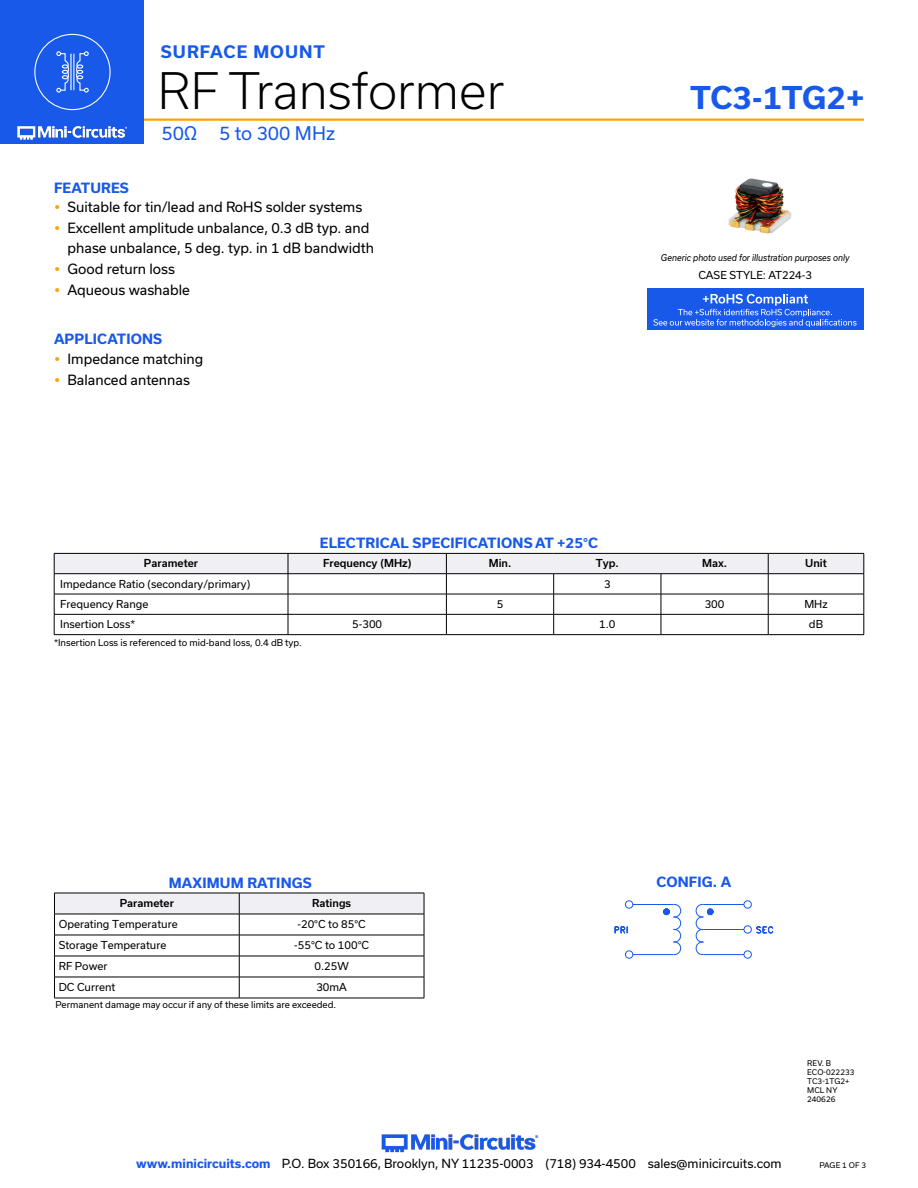
<style>
.page{position:relative;width:918px;height:1188px;background:#fff}
.page>*{position:absolute;margin:0;border:0;box-sizing:border-box;transform-origin:0 0}
.t1{font:300 48px "Usual";color:#000}
.t2{font:700 30px "Usual";color:#1859ea}
.t3{font:18px "Usual";color:#1859ea}
.t4{font:700 16.5px "Usual";letter-spacing:.065em;color:#1859ea}
.t5{font:13.5px/19.5px "Usual";color:#000}
.Blue_Headers{font:700 13.5px "Usual";letter-spacing:.015em;color:#1859ea}
.t6{font:12px "Usual";color:#000}
.Table_Body_Left_Justified{font:10.5px "Usual";color:#000}
.Table_Header_Center{font:500 10.5px "Usual";color:#000}
.Table_Body_Center{font:10.5px "Usual";color:#000}
.Case_style_text{font:10.5px "Usual";color:#000}
.Notes{font:9px "Usual";color:#000}
.Generic_photo_text{font:italic 9px "Usual";color:#000;scale:.9 1}
.Revision{font:7.5px "Usual";color:#000}
.s1{font-weight:700;color:#1859ea}
</style>
<div class="page">
<hr style="left:131px;top:118px;width:733px;height:3px;background:#ffa300">
<div style="left:0;top:0;width:144px;height:144px;background:#1859ea"></div>
<img style="left:17px;top:120px;width:128px;height:20px">
<div style="left:34px;top:34px;width:77px;height:76px;border:1px solid #fff;border-radius:50%"></div>
<svg style="left:56px;top:51px;width:13px;height:42px"></svg>
<svg style="left:76px;top:51px;width:13px;height:42px"></svg>
<hr style="left:70px;top:54px;width:2px;height:36px;background:#fff">
<hr style="left:73px;top:54px;width:1px;height:36px;background:#fff">
<img style="left:381px;top:1134px;width:158px;height:19px">
<svg style="left:54px;top:553px;width:811px;height:81px"></svg>
<hr style="left:54px;top:634px;width:234px;height:1px;background:#000">
<hr style="left:288px;top:634px;width:158px;height:1px;background:#000">
<hr style="left:446px;top:634px;width:108px;height:1px;background:#000">
<hr style="left:554px;top:634px;width:107px;height:1px;background:#000">
<hr style="left:661px;top:634px;width:107px;height:1px;background:#000">
<hr style="left:768px;top:634px;width:96px;height:1px;background:#000">
<hr style="left:288px;top:614px;width:158px;height:1px;background:#000">
<hr style="left:446px;top:614px;width:108px;height:1px;background:#000">
<hr style="left:554px;top:614px;width:107px;height:1px;background:#000">
<hr style="left:661px;top:614px;width:107px;height:1px;background:#000">
<hr style="left:768px;top:614px;width:96px;height:1px;background:#000">
<svg style="left:54px;top:893px;width:371px;height:105px"></svg>
<hr style="left:54px;top:998px;width:185px;height:1px;background:#000">
<hr style="left:239px;top:998px;width:185px;height:1px;background:#000">
<div style="left:647px;top:288px;width:216px;height:42px;background:#1859ea"></div>
<svg style="left:653px;top:294px;width:204px;height:33px"></svg>
<img style="left:728px;top:178px;width:64px;height:56px">
<div style="left:744px;top:951px;width:8px;height:8px;border:1px solid #1859ea;border-radius:50%"></div>
<div style="left:744px;top:900px;width:8px;height:8px;border:1px solid #1859ea;border-radius:50%"></div>
<div style="left:625px;top:951px;width:8px;height:8px;border:1px solid #1859ea;border-radius:50%"></div>
<div style="left:625px;top:900px;width:8px;height:8px;border:1px solid #1859ea;border-radius:50%"></div>
<svg style="left:614px;top:901px;width:160px;height:54px"></svg>
<hr style="left:703px;top:929px;width:41px;height:1px;background:#1859ea">
<p class="t4" style="left:161px;top:42px;width:166px">SURFACE MOUNT</p>
<h1 class="t1" style="left:158px;top:63px;width:348px">RF Transformer</h1>
<h3 class="t3" style="left:161px;top:123px;width:175px">50Ω 5 to 300 MHz</h3>
<p class="Blue_Headers" style="left:54px;top:180px;width:76px">FEATURES</p>
<p class="t5" style="left:68px;top:198px;width:296px">Suitable for tin/lead and RoHS solder systems</p>
<p class="t5" style="left:68px;top:219px;width:308px">Excellent amplitude unbalance, 0.3 dB typ. and phase unbalance, 5 deg. typ. in 1 dB bandwidth</p>
<p class="t5" style="left:68px;top:259px;width:109px">Good return loss</p>
<p class="t5" style="left:68px;top:280px;width:124px">Aqueous washable</p>
<p class="Blue_Headers" style="left:54px;top:331px;width:110px">APPLICATIONS</p>
<p class="t5" style="left:68px;top:349px;width:137px">Impedance matching</p>
<p class="t5" style="left:68px;top:370px;width:124px">Balanced antennas</p>
<p class="Blue_Headers" style="left:320px;top:535px;width:280px">ELECTRICAL SPECIFICATIONS AT +25°C</p>
<h2 class="t2" style="left:690px;top:80px;width:176px">TC3-1TG2+</h2>
<p class="Generic_photo_text" style="left:661px;top:253px;width:211px">Generic photo used for illustration purposes only</p>
<p class="Case_style_text" style="left:698px;top:269px;width:115px">CASE STYLE: AT224-3</p>
<p class="Table_Header_Center" style="left:144px;top:557px;width:56px">Parameter</p>
<p class="Table_Header_Center" style="left:323px;top:557px;width:90px">Frequency (MHz)</p>
<p class="Table_Header_Center" style="left:489px;top:557px;width:24px">Min.</p>
<p class="Table_Header_Center" style="left:596px;top:557px;width:25px">Typ.</p>
<p class="Table_Header_Center" style="left:702px;top:557px;width:26px">Max.</p>
<p class="Table_Header_Center" style="left:805px;top:557px;width:23px">Unit</p>
<p class="Table_Body_Left_Justified" style="left:60px;top:578px;width:192px">Impedance Ratio (secondary/primary)</p>
<p class="Table_Body_Center" style="left:604px;top:578px;width:8px">3</p>
<p class="Table_Body_Left_Justified" style="left:60px;top:598px;width:90px">Frequency Range</p>
<p class="Table_Body_Center" style="left:497px;top:598px;width:8px">5</p>
<p class="Table_Body_Center" style="left:705px;top:598px;width:21px">300</p>
<p class="Table_Body_Center" style="left:804px;top:598px;width:25px">MHz</p>
<p class="Table_Body_Left_Justified" style="left:60px;top:618px;width:77px">Insertion Loss*</p>
<p class="Table_Body_Center" style="left:352px;top:618px;width:31px">5-300</p>
<p class="Table_Body_Center" style="left:599px;top:618px;width:18px">1.0</p>
<p class="Table_Body_Center" style="left:809px;top:618px;width:16px">dB</p>
<p class="Notes" style="left:54px;top:638px;width:249px">*Insertion Loss is referenced to mid-band loss, 0.4 dB typ.</p>
<p class="Blue_Headers" style="left:169px;top:875px;width:145px">MAXIMUM RATINGS</p>
<p class="Table_Header_Center" style="left:120px;top:897px;width:56px">Parameter</p>
<p class="Table_Header_Center" style="left:312px;top:897px;width:41px">Ratings</p>
<p class="Table_Body_Left_Justified" style="left:59px;top:918px;width:120px">Operating Temperature</p>
<p class="Table_Body_Center" style="left:298px;top:918px;width:70px">-20°C to 85°C</p>
<p class="Table_Body_Left_Justified" style="left:59px;top:939px;width:109px">Storage Temperature</p>
<p class="Table_Body_Center" style="left:294px;top:939px;width:76px">-55°C to 100°C</p>
<p class="Table_Body_Left_Justified" style="left:59px;top:960px;width:50px">RF Power</p>
<p class="Table_Body_Center" style="left:315px;top:960px;width:36px">0.25W</p>
<p class="Table_Body_Left_Justified" style="left:59px;top:981px;width:58px">DC Current</p>
<p class="Table_Body_Center" style="left:316px;top:981px;width:32px">30mA</p>
<p class="Notes" style="left:56px;top:1000px;width:282px">Permanent damage may occur if any of these limits are exceeded.</p>
<p class="Blue_Headers" style="left:656px;top:874px;width:76px">CONFIG. A</p>
<p class="Revision" style="left:807px;top:1059px;width:25px">REV. B</p>
<p class="Revision" style="left:807px;top:1068px;width:49px">ECO-022233</p>
<p class="Revision" style="left:807px;top:1077px;width:44px">TC3-1TG2+</p>
<p class="Revision" style="left:807px;top:1086px;width:32px">MCL NY</p>
<p class="Revision" style="left:807px;top:1095px;width:30px">240626</p>
<p class="t6" style="left:136px;top:1157px;width:647px"><span class="s1">www.minicircuits.com</span> P.O. Box 350166, Brooklyn, NY 11235-0003 (718) 934-4500 sales@minicircuits.com</p>
<p class="Revision" style="left:819px;top:1161px;width:48px">PAGE 1 OF 3</p>
</div>
